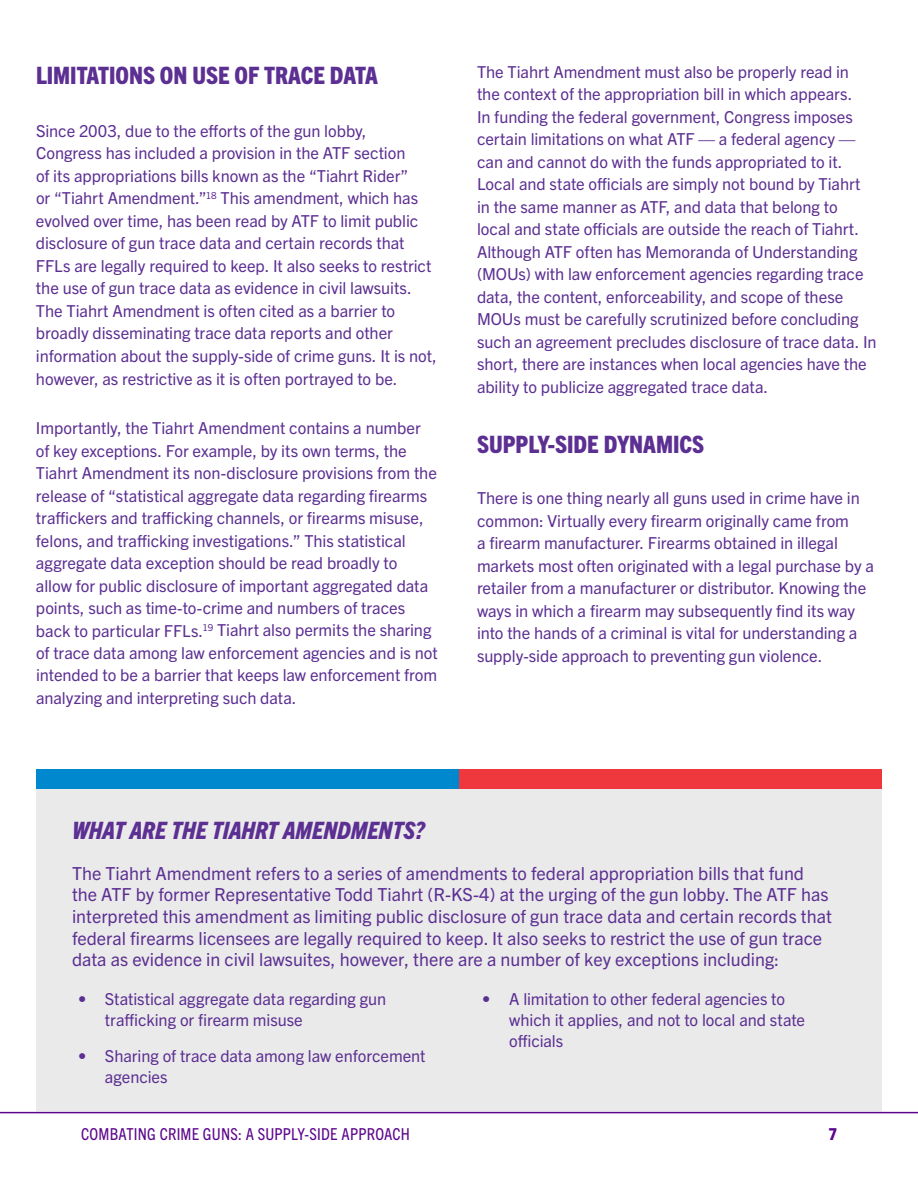
<style>
.page{position:relative;width:918px;height:1188px;background:#fff}
.page>*{position:absolute;margin:0;border:0;box-sizing:border-box;transform-origin:0 0}
.t1{font:800 condensed 24px "Trade Gothic Next LT Pro";color:#5c2f92}
.t2{font:italic 800 condensed 24px "Trade Gothic Next LT Pro";color:#5c2f92}
.t3{font:18px/21.6px "Trade Gothic Next LT Pro";color:#5c2f92}
.t4{font:16.5px/22.5px "Trade Gothic Next LT Pro";letter-spacing:-.005em;color:#5c2f92}
.t5{font:condensed 16.5px "Trade Gothic Next LT Pro";letter-spacing:.015em;color:#5c068c}
.t6{font:800 condensed 16.5px "Trade Gothic Next LT Pro";color:#5c068c}
</style>
<div class="page">
<hr style="left:0;top:1112px;width:918px;height:1px;background:#5c068c">
<div style="left:36px;top:781px;width:846px;height:331px;background:#eaeaea"></div>
<div style="left:36px;top:770px;width:846px;height:19px;background:#0088ce"></div>
<div style="left:459px;top:770px;width:423px;height:19px;background:#ef373e"></div>
<h1 class="t1" style="left:36px;top:58px;width:343px">LIMITATIONS ON USE OF TRACE DATA</h1>
<p class="t4" style="left:36px;top:119px;width:402px">Since 2003, due to the efforts of the gun lobby, Congress has included a provision in the ATF section<br>of its appropriations bills known as the “Tiahrt Rider”<br>or “Tiahrt Amendment.”<sup>18</sup> This amendment, which has evolved over time, has been read by ATF to limit public disclosure of gun trace data and certain records that FFLs are legally required to keep. It also seeks to restrict the use of gun trace data as evidence in civil lawsuits.<br>The Tiahrt Amendment is often cited as a barrier to broadly disseminating trace data reports and other information about the supply-side of crime guns. It is not, however, as restrictive as it is often portrayed to be.</p>
<p class="t4" style="left:36px;top:416px;width:403px">Importantly, the Tiahrt Amendment contains a number of key exceptions. For example, by its own terms, the Tiahrt Amendment its non-disclosure provisions from the release of “statistical aggregate data regarding firearms traffickers and trafficking channels, or firearms misuse, felons, and trafficking investigations.” This statistical aggregate data exception should be read broadly to<br>allow for public disclosure of important aggregated data points, such as time-to-crime and numbers of traces back to particular FFLs.<sup>19</sup> Tiahrt also permits the sharing of trace data among law enforcement agencies and is not intended to be a barrier that keeps law enforcement from analyzing and interpreting such data.</p>
<p class="t4" style="left:477px;top:59px;width:401px">The Tiahrt Amendment must also be properly read in<br>the context of the appropriation bill in which appears.<br>In funding the federal government, Congress imposes certain limitations on what ATF — a federal agency — can and cannot do with the funds appropriated to it.<br>Local and state officials are simply not bound by Tiahrt in the same manner as ATF, and data that belong to<br>local and state officials are outside the reach of Tiahrt.<br>Although ATF often has Memoranda of Understanding (MOUs) with law enforcement agencies regarding trace data, the content, enforceability, and scope of these MOUs must be carefully scrutinized before concluding such an agreement precludes disclosure of trace data. In short, there are instances when local agencies have the ability to publicize aggregated trace data.</p>
<h1 class="t1" style="left:477px;top:428px;width:229px">SUPPLY-SIDE DYNAMICS</h1>
<p class="t4" style="left:477px;top:486px;width:399px">There is one thing nearly all guns used in crime have in common: Virtually every firearm originally came from<br>a firearm manufacturer. Firearms obtained in illegal markets most often originated with a legal purchase by a retailer from a manufacturer or distributor. Knowing the ways in which a firearm may subsequently find its way into the hands of a criminal is vital for understanding a supply-side approach to preventing gun violence.</p>
<h1 class="t2" style="left:72px;top:814px;width:354px">WHAT ARE THE TIAHRT AMENDMENTS?</h1>
<p class="t3" style="left:72px;top:861px;width:761px">The Tiahrt Amendment refers to a series of amendments to federal appropriation bills that fund the ATF by former Representative Todd Tiahrt (R-KS-4) at the urging of the gun lobby. The ATF has interpreted this amendment as limiting public disclosure of gun trace data and certain records that federal firearms licensees are legally required to keep. It also seeks to restrict the use of gun trace data as evidence in civil lawsuites, however, there are a number of key exceptions including:</p>
<p class="t4" style="left:105px;top:988px;width:283px;line-height:21px;text-indent:-27px">• Statistical aggregate data regarding gun trafficking or firearm misuse</p>
<p class="t4" style="left:105px;top:1045px;width:322px;line-height:21px;text-indent:-27px">• Sharing of trace data among law enforcement agencies</p>
<p class="t4" style="left:509px;top:988px;width:297px;line-height:21px;text-indent:-27px">• A limitation to other federal agencies to which it applies, and not to local and state officials</p>
<p class="t5" style="left:81px;top:1122px;width:331px">COMBATING CRIME GUNS: A SUPPLY-SIDE APPROACH</p>
<p class="t6" style="left:829px;top:1122px;width:10px">7</p>
</div>
